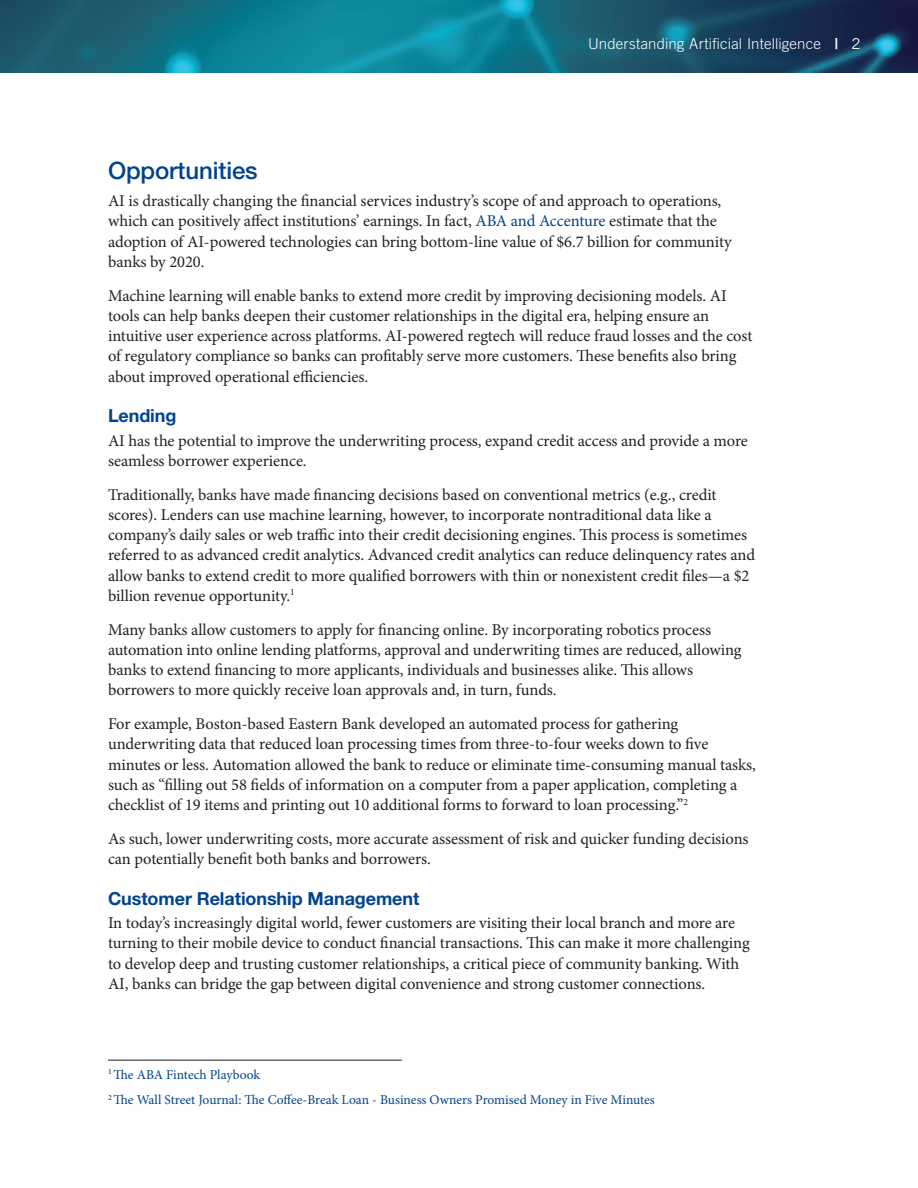
<style>
.page{position:relative;width:918px;height:1188px;background:#fff}
.page>*{position:absolute;margin:0;border:0;box-sizing:border-box;transform-origin:0 0}
.Section_Headline{font:500 24px "Helvetica Neue LT Std";letter-spacing:-.005em;color:#00438d}
.Sub_1{font:700 18px "Helvetica Neue LT Std";letter-spacing:-.005em;color:#00438d}
.Minion_Paragraph{font:16.5px/20.2px "Minion Pro";letter-spacing:-.005em;color:#231f20}
.t1{font:300 15px "Trade Gothic LT Std";letter-spacing:.01em;color:#fff}
.Footnote_text{font:13.5px "Minion Pro";color:#00438d}
.s1{font-family:"Trade Gothic LT Std Bd 2";font-weight:400}
.s2{font-weight:400}
.s3{color:#00438d}
</style>
<div class="page">
<img style="left:0;top:0;width:918px;height:73px">
<hr style="left:108px;top:1060px;width:294px;height:1px;background:#231f20">
<p class="t1" style="left:588px;top:35px;width:274px">Understanding Artificial Intelligence <span class="s1">|</span> <span class="s2">2</span></p>
<p class="Section_Headline" style="left:108px;top:156px;width:151px">Opportunities</p>
<p class="Minion_Paragraph" style="left:108px;top:191px;width:625px">AI is drastically changing the financial services industry’s scope of and approach to operations, which can positively affect institutions’ earnings. In fact, <span class="s3">ABA and Accenture</span> estimate that the adoption of AI-powered technologies can bring bottom-line value of $6.7 billion for community banks by 2020.</p>
<p class="Minion_Paragraph" style="left:108px;top:285px;width:646px">Machine learning will enable banks to extend more credit by improving decisioning models. AI tools can help banks deepen their customer relationships in the digital era, helping ensure an intuitive user experience across platforms. AI-powered regtech will reduce fraud losses and the cost of regulatory compliance so banks can profitably serve more customers. These benefits also bring about improved operational efficiencies.</p>
<p class="Sub_1" style="left:108px;top:405px;width:70px">Lending</p>
<p class="Minion_Paragraph" style="left:108px;top:430px;width:641px">AI has the potential to improve the underwriting process, expand credit access and provide a more seamless borrower experience.</p>
<p class="Minion_Paragraph" style="left:108px;top:484px;width:649px">Traditionally, banks have made financing decisions based on conventional metrics (e.g., credit scores). Lenders can use machine learning, however, to incorporate nontraditional data like a company’s daily sales or web traffic into their credit decisioning engines. This process is sometimes referred to as advanced credit analytics. Advanced credit analytics can reduce delinquency rates and allow banks to extend credit to more qualified borrowers with thin or nonexistent credit files—a $2 billion revenue opportunity.<sup>1</sup></p>
<p class="Minion_Paragraph" style="left:108px;top:619px;width:635px">Many banks allow customers to apply for financing online. By incorporating robotics process automation into online lending platforms, approval and underwriting times are reduced, allowing banks to extend financing to more applicants, individuals and businesses alike. This allows borrowers to more quickly receive loan approvals and, in turn, funds.</p>
<p class="Minion_Paragraph" style="left:108px;top:714px;width:650px">For example, Boston-based Eastern Bank developed an automated process for gathering underwriting data that reduced loan processing times from three-to-four weeks down to five minutes or less. Automation allowed the bank to reduce or eliminate time-consuming manual tasks, such as “filling out 58 fields of information on a computer from a paper application, completing a checklist of 19 items and printing out 10 additional forms to forward to loan processing.”<sup>2</sup></p>
<p class="Minion_Paragraph" style="left:108px;top:829px;width:642px">As such, lower underwriting costs, more accurate assessment of risk and quicker funding decisions can potentially benefit both banks and borrowers.</p>
<p class="Sub_1" style="left:108px;top:887px;width:313px">Customer Relationship Management</p>
<p class="Minion_Paragraph" style="left:108px;top:913px;width:643px">In today’s increasingly digital world, fewer customers are visiting their local branch and more are turning to their mobile device to conduct financial transactions. This can make it more challenging to develop deep and trusting customer relationships, a critical piece of community banking. With AI, banks can bridge the gap between digital convenience and strong customer connections.</p>
<p class="Footnote_text" style="left:108px;top:1066px;width:154px"><sup>1</sup> The ABA Fintech Playbook</p>
<p class="Footnote_text" style="left:108px;top:1091px;width:548px"><sup>2</sup> The Wall Street Journal: The Coffee-Break Loan - Business Owners Promised Money in Five Minutes</p>
</div>
